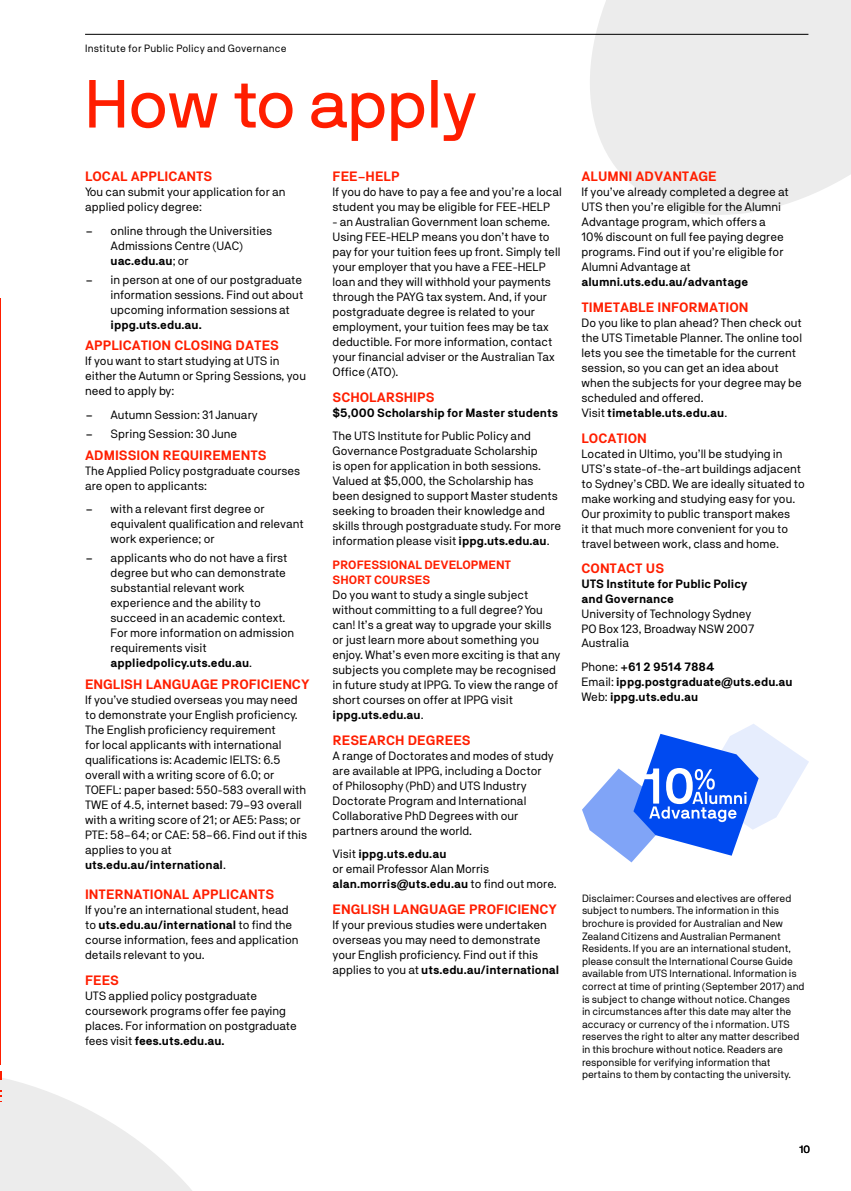
<style>
.page{position:relative;width:851px;height:1191px;background:#fff}
.page>*{position:absolute;margin:0;border:0;box-sizing:border-box;transform-origin:0 0}
.t1{font:67.5px "NB International Pro";letter-spacing:-.015em;color:#ff1e00}
.t2{font:700 13.5px "NB Akademie Std";color:#ff1e00}
.t3{font:12px/15px "NB Akademie Std";color:#000}
.t4{font:700 12px/15px "NB Akademie Std";color:#000}
.t5{font:700 12px/15px "NB Akademie Std";color:#ff1e00}
.t6{font:10.5px/12.6px "NB Akademie Std";color:#000}
.t7{font:10.5px "NB Akademie Std";letter-spacing:.02em;color:#000}
.t8{font:10.5px "NB International Pro";color:#000}
.s1{font-family:"NB International Pro"}
.s2{font-weight:700}
.s3{font-weight:400}
</style>
<div class="page">
<svg style="left:560px;top:0;width:290px;height:215px;fill:#ececec"></svg>
<hr style="left:85px;top:34px;width:723px;height:1px;background:#000">
<hr style="left:0;top:298px;width:1px;height:766px;background:#ff1e00">
<svg style="left:0;top:1064px;width:192px;height:127px"></svg>
<svg style="left:582px;top:724px;width:227px;height:138px"></svg>
<p class="t7" style="left:85px;top:42px;width:203px">Institute for Public Policy and Governance</p>
<h1 class="t1" style="left:85px;top:66px;width:394px">How to apply</h1>
<p class="t2" style="left:85px;top:169px;width:129px">LOCAL APPLICANTS</p>
<p class="t3" style="left:85px;top:184px;width:202px">You can submit your application for an applied policy degree:</p>
<p class="t3" style="left:111px;top:223px;width:163px;text-indent:-26px"><span class="s1">–</span> online through the Universities<br>Admissions Centre (UAC) <span class="s2">uac.edu.au</span>; or</p>
<p class="t3" style="left:111px;top:272px;width:194px;text-align:justify;text-indent:-26px"><span class="s1">–</span> in person at one of our postgraduate information sessions. Find out about upcoming information sessions at</p>
<p class="t4" style="left:111px;top:317px;width:93px">ippg.uts.edu.au.</p>
<p class="t2" style="left:85px;top:338px;width:195px">APPLICATION CLOSING DATES</p>
<p class="t3" style="left:85px;top:353px;width:222px">If you want to start studying at UTS in either the Autumn or Spring Sessions, you need to apply by:</p>
<p class="t3" style="left:85px;top:407px;width:174px"><span class="s1">–</span> Autumn Session: 31 January</p>
<p class="t3" style="left:85px;top:426px;width:154px"><span class="s1">–</span> Spring Session: 30 June</p>
<p class="t2" style="left:85px;top:447px;width:183px">ADMISSION REQUIREMENTS</p>
<p class="t3" style="left:85px;top:463px;width:216px">The Applied Policy postgraduate courses are open to applicants:</p>
<p class="t3" style="left:111px;top:501px;width:194px;text-indent:-26px"><span class="s1">–</span> with a relevant first degree or equivalent qualification and relevant work experience; or</p>
<p class="t3" style="left:111px;top:550px;width:185px;text-indent:-26px"><span class="s1">–</span> applicants who do not have a first degree but who can demonstrate substantial relevant work experience and the ability to succeed in an academic context.<br>For more information on admission requirements visit <span class="s2">appliedpolicy.uts.edu.au</span>.</p>
<p class="t2" style="left:85px;top:676px;width:226px">ENGLISH LANGUAGE PROFICIENCY</p>
<p class="t3" style="left:85px;top:692px;width:223px">If you’ve studied overseas you may need to demonstrate your English proficiency.<br>The English proficiency requirement<br>for local applicants with international qualifications is: Academic IELTS: 6.5 overall with a writing score of 6.0; or TOEFL: paper based: 550-583 overall with TWE of 4.5, internet based: 79–93 overall with a writing score of 21; or AE5: Pass; or PTE: 58–64; or CAE: 58–66. Find out if this applies to you at <span class="s2">uts.edu.au/international</span>.</p>
<p class="t2" style="left:85px;top:886px;width:190px">INTERNATIONAL APPLICANTS</p>
<p class="t3" style="left:85px;top:902px;width:215px">If you’re an international student, head to <span class="s2">uts.edu.au/international</span> to find the course information, fees and application details relevant to you.</p>
<p class="t2" style="left:85px;top:972px;width:35px">FEES</p>
<p class="t3" style="left:85px;top:988px;width:213px">UTS applied policy postgraduate coursework programs offer fee paying places. For information on postgraduate fees visit <span class="s2">fees.uts.edu.au.</span></p>
<p class="t2" style="left:332px;top:169px;width:69px">FEE–HELP</p>
<p class="t3" style="left:332px;top:184px;width:231px">If you do have to pay a fee and you’re a local student you may be eligible for FEE-HELP</p>
<p class="t3" style="left:332px;top:214px;width:229px">- an Australian Government loan scheme.<br>Using FEE-HELP means you don’t have to pay for your tuition fees up front. Simply tell your employer that you have a FEE-HELP loan and they will withhold your payments through the PAYG tax system. And, if your postgraduate degree is related to your employment, your tuition fees may be tax deductible. For more information, contact your financial adviser or the Australian Tax Office (ATO).</p>
<p class="t2" style="left:332px;top:389px;width:103px">SCHOLARSHIPS</p>
<p class="t4" style="left:332px;top:405px;width:227px">$5,000 Scholarship for Master students</p>
<p class="t3" style="left:332px;top:428px;width:230px">The UTS Institute for Public Policy and Governance Postgraduate Scholarship<br>is open for application in both sessions.<br>Valued at $5,000, the Scholarship has been designed to support Master students seeking to broaden their knowledge and skills through postgraduate study. For more information please visit <span class="s2">ippg.uts.edu.au</span>.</p>
<p class="t5" style="left:332px;top:557px;width:180px">PROFESSIONAL DEVELOPMENT<br>SHORT COURSES</p>
<p class="t3" style="left:332px;top:587px;width:229px">Do you want to study a single subject without committing to a full degree? You can! It’s a great way to upgrade your skills or just learn more about something you enjoy. What’s even more exciting is that any subjects you complete may be recognised in future study at IPPG. To view the range of short courses on offer at IPPG visit <span class="s2">ippg.uts.edu.au</span>.</p>
<p class="t2" style="left:332px;top:732px;width:140px">RESEARCH DEGREES</p>
<p class="t3" style="left:332px;top:748px;width:223px">A range of Doctorates and modes of study are available at IPPG, including a Doctor of Philosophy (PhD) and UTS Industry Doctorate Program and International Collaborative PhD Degrees with our partners around the world.</p>
<p class="t3" style="left:332px;top:846px;width:226px">Visit <span class="s2">ippg.uts.edu.au<br></span>or email Professor Alan Morris <span class="s2">alan.morris@uts.edu.au</span> to find out more.</p>
<p class="t2" style="left:332px;top:901px;width:226px">ENGLISH LANGUAGE PROFICIENCY</p>
<p class="t3" style="left:332px;top:917px;width:228px">If your previous studies were undertaken overseas you may need to demonstrate your English proficiency. Find out if this applies to you at <span class="s2">uts.edu.au/international</span></p>
<p class="t2" style="left:581px;top:169px;width:137px">ALUMNI ADVANTAGE</p>
<p class="t3" style="left:581px;top:184px;width:209px">If you’ve already completed a degree at UTS then you’re eligible for the Alumni Advantage program, which offers a 10% discount on full fee paying degree programs. Find out if you’re eligible for Alumni Advantage at</p>
<p class="t4" style="left:581px;top:274px;width:168px">alumni.uts.edu.au/advantage</p>
<p class="t2" style="left:581px;top:299px;width:168px">TIMETABLE INFORMATION</p>
<p class="t3" style="left:581px;top:315px;width:222px">Do you like to plan ahead? Then check out the UTS Timetable Planner. The online tool lets you see the timetable for the current session, so you can get an idea about when the subjects for your degree may be scheduled and offered.<br>Visit <span class="s2">timetable.uts.edu.au</span>.</p>
<p class="t2" style="left:581px;top:430px;width:67px">LOCATION</p>
<p class="t3" style="left:581px;top:446px;width:225px">Located in Ultimo, you’ll be studying in UTS’s state-of-the-art buildings adjacent to Sydney’s CBD. We are ideally situated to make working and studying easy for you.<br>Our proximity to public transport makes<br>it that much more convenient for you to travel between work, class and home.</p>
<p class="t2" style="left:581px;top:561px;width:84px">CONTACT US</p>
<p class="t4" style="left:581px;top:576px;width:168px">UTS Institute for Public Policy and Governance</p>
<p class="t3" style="left:581px;top:607px;width:174px;line-height:14.4px">University of Technology Sydney<br>PO Box 123, Broadway NSW 2007<br>Australia</p>
<p class="t4" style="left:581px;top:659px;width:213px"><span class="s3">Phone:</span> +61 2 9514 7884<br><span class="s3">Email:</span> ippg.postgraduate@uts.edu.au<br><span class="s3">Web:</span> ippg.uts.edu.au</p>
<p class="t6" style="left:582px;top:891px;width:224px">Disclaimer: Courses and electives are offered subject to numbers. The information in this brochure is provided for Australian and New Zealand Citizens and Australian Permanent Residents. If you are an international student, please consult the International Course Guide available from UTS International. Information is correct at time of printing (September 2017) and is subject to change without notice. Changes<br>in circumstances after this date may alter the accuracy or currency of the i nformation. UTS reserves the right to alter any matter described in this brochure without notice. Readers are responsible for verifying information that pertains to them by contacting the university.</p>
<p class="t8" style="left:799px;top:1143px;width:12px">10</p>
</div>
